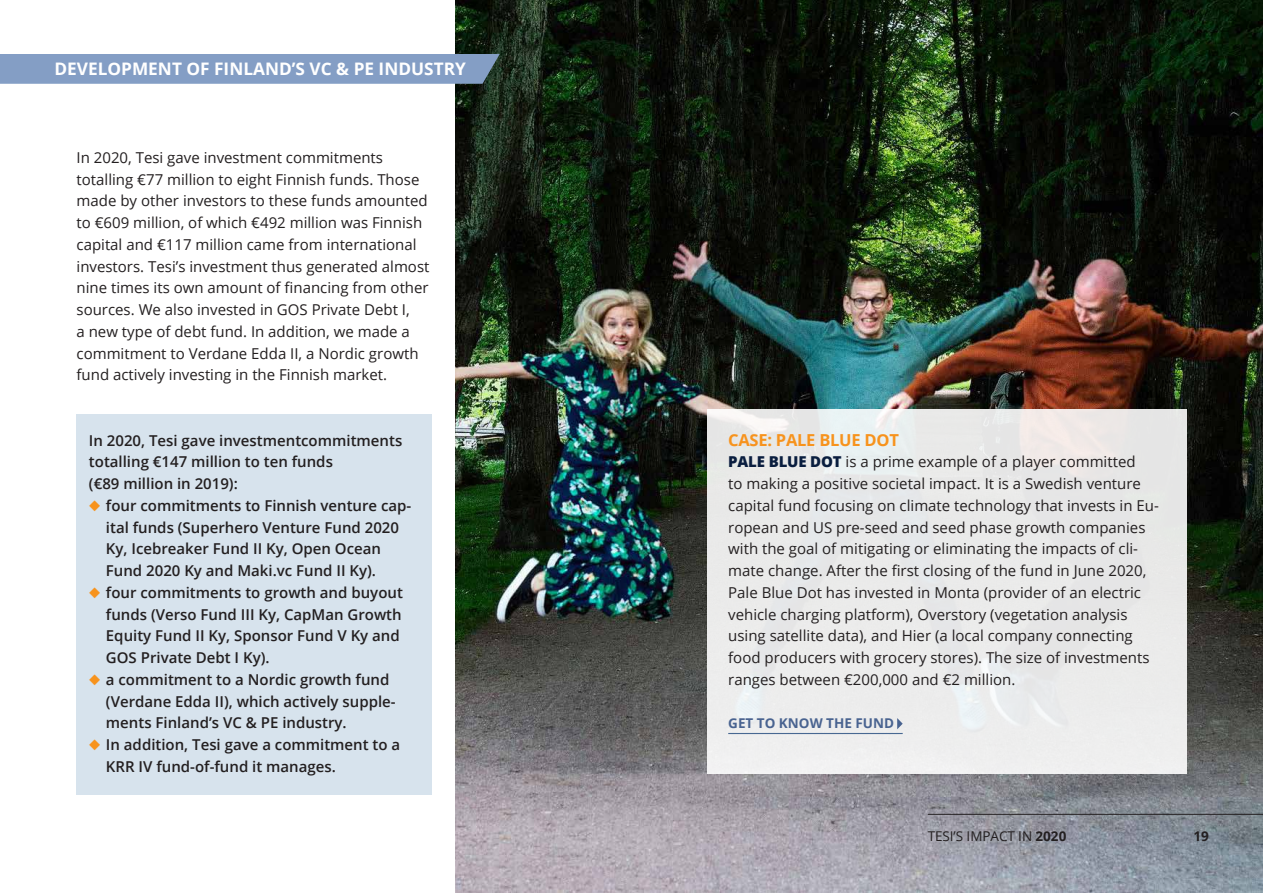
<style>
.page{position:relative;width:1263px;height:893px;background:#fff}
.page>*{position:absolute;margin:0;border:0;box-sizing:border-box;transform-origin:0 0}
.t1{font:700 17.25px "Open Sans";color:#fff}
.t2{font:700 16.5px "Open Sans";letter-spacing:-.015em;color:#f7931d}
.t3{font:15px/21.8px "Open Sans";color:#231f20}
.t4{font:600 15px/21.8px "Open Sans";color:#231f20}
.t5{font:13.5px "Open Sans";letter-spacing:-.005em;color:#231f20}
.t6{font:700 13.5px "Open Sans";color:#496390}
.t7{font:700 13.5px "Open Sans";color:#231f20}
.s1{color:#f7931d}
.s2{font-weight:800;color:#0a1e3f}
.s3{font-weight:700}
</style>
<div class="page">
<img style="left:455px;top:0;width:808px;height:893px">
<div style="left:707px;top:409px;width:479px;height:365px;background:#eaeaea"></div>
<div style="left:77px;top:415px;width:355px;height:380px;background:#d7e3ed"></div>
<svg style="left:897px;top:718px;width:6px;height:11px"></svg>
<hr style="left:728px;top:733px;width:175px;height:1px;background:#486892">
<div style="left:0;top:54px;width:500px;height:30px;background:#849ec5"></div>
<hr style="left:928px;top:814px;width:335px;height:1px;background:#231f20">
<p class="t1" style="left:54px;top:57px;width:413px">DEVELOPMENT OF FINLAND’S VC &amp; PE INDUSTRY</p>
<p class="t3" style="left:77px;top:146px;width:354px">In 2020, Tesi gave investment commitments totalling €77 million to eight Finnish funds. Those made by other investors to these funds amounted to €609 million, of which €492 million was Finnish capital and €117 million came from international investors. Tesi’s investment thus generated almost nine times its own amount of financing from other sources. We also invested in GOS Private Debt I,<br>a new type of debt fund. In addition, we made a commitment to Verdane Edda II, a Nordic growth fund actively investing in the Finnish market.</p>
<p class="t4" style="left:89px;top:429px;width:315px">In 2020, Tesi gave investmentcommitments totalling €147 million to ten funds<br>(€89 million in 2019):</p>
<p class="t4" style="left:106px;top:494px;width:307px;text-indent:-17px"><span class="s1">◆</span> four commitments to Finnish venture cap&shy;ital funds (Superhero Venture Fund 2020<br>Ky, Icebreaker Fund II Ky, Open Ocean Fund 2020 Ky and Maki.vc Fund II Ky).</p>
<p class="t4" style="left:106px;top:581px;width:298px;text-indent:-17px"><span class="s1">◆</span> four commitments to growth and buyout funds (Verso Fund III Ky, CapMan Growth Equity Fund II Ky, Sponsor Fund V Ky and GOS Private Debt I Ky).</p>
<p class="t4" style="left:106px;top:668px;width:291px;text-indent:-17px"><span class="s1">◆</span> a commitment to a Nordic growth fund (Verdane Edda II), which actively supple&shy;ments Finland’s VC &amp; PE industry.</p>
<p class="t4" style="left:106px;top:733px;width:296px;text-indent:-17px"><span class="s1">◆</span> In addition, Tesi gave a commitment to a<br>KRR IV fund-of-fund it manages.</p>
<p class="t2" style="left:728px;top:428px;width:172px">CASE: PALE BLUE DOT</p>
<p class="t3" style="left:728px;top:451px;width:432px"><span class="s2">PALE BLUE DOT</span> is a prime example of a player committed<br>to making a positive societal impact. It is a Swedish venture capital fund focusing on climate technology that invests in Eu&shy;ropean and US pre-seed and seed phase growth companies with the goal of mitigating or eliminating the impacts of cli&shy;mate change. After the first closing of the fund in June 2020, Pale Blue Dot has invested in Monta (provider of an electric vehicle charging platform), Overstory (vegetation analysis using satellite data), and Hier (a local company connecting food producers with grocery stores). The size of investments ranges between €200,000 and €2 million.</p>
<p class="t6" style="left:728px;top:714px;width:167px">GET TO KNOW THE FUND</p>
<p class="t5" style="left:928px;top:826px;width:140px">TESI’S IMPACT IN <span class="s3">2020</span></p>
<p class="t7" style="left:1193px;top:826px;width:17px">19</p>
</div>
